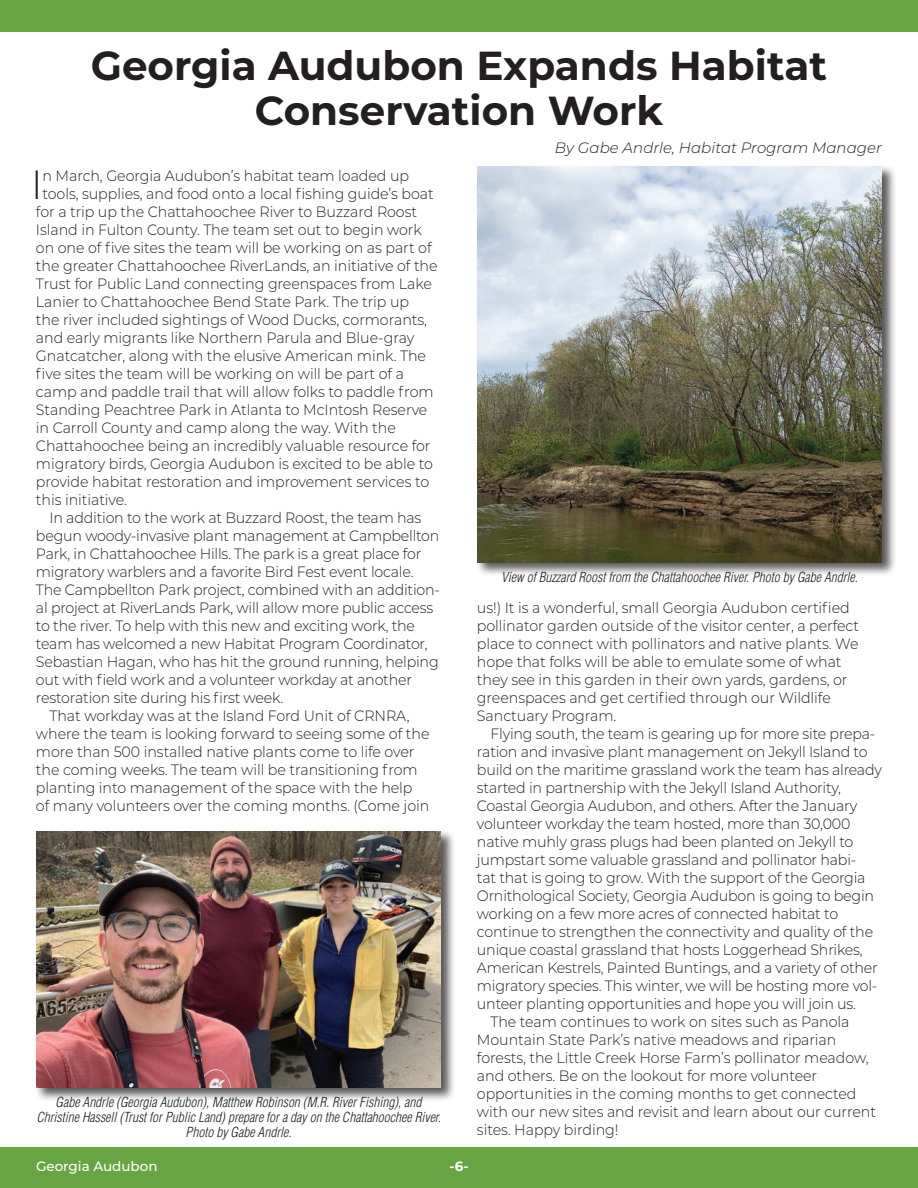
<style>
.page{position:relative;width:918px;height:1188px;background:#fff}
.page>*{position:absolute;margin:0;border:0;box-sizing:border-box;transform-origin:0 0}
.t1{font:300 40.65px "Montserrat";color:#231f20;scale:.95 1}
.t2{font:700 40.5px/45px "Montserrat";color:#231f20;text-align:center}
.t3{font:300 15px/18px "Montserrat";letter-spacing:-.015em;color:#231f20;scale:.95 1}
.t4{font:italic 300 15px "Montserrat";color:#231f20}
.t5{font:italic 300 condensed 13.5px/15px "Helvetica";color:#231f20;text-align:center}
.t6{font:500 13.5px "Montserrat";color:#fff}
.t7{font:700 13.5px "Montserrat";color:#fff}
</style>
<div class="page">
<div style="left:0;top:1148px;width:918px;height:40px;background:#69a442"></div>
<div style="left:0;top:0;width:918px;height:32px;background:#69a442"></div>
<div style="left:34px;top:829px;width:421px;height:273px;background:#231f20;opacity:.75"></div>
<img style="left:36px;top:831px;width:405px;height:257px">
<div style="left:475px;top:165px;width:421px;height:412px;background:#231f20;opacity:.75"></div>
<img style="left:477px;top:166px;width:405px;height:396px">
<h2 class="t2" style="left:91px;top:41px;width:738px">Georgia Audubon Expands Habitat<br>Conservation Work</h2>
<p class="t4" style="left:555px;top:138px;width:329px">By Gabe Andrle, Habitat Program Manager</p>
<h1 class="t1" style="left:31px;top:157px;width:14px">I</h1>
<p class="t3" style="left:42px;top:166px;width:387px">n March, Georgia Audubon’s habitat team loaded up</p>
<p class="t3" style="left:42px;top:184px;width:413px">tools, supplies, and food onto a local fishing guide’s boat</p>
<p class="t3" style="left:36px;top:202px;width:403px">for a trip up the Chattahoochee River to Buzzard Roost</p>
<p class="t3" style="left:36px;top:220px;width:408px">Island in Fulton County. The team set out to begin work</p>
<p class="t3" style="left:36px;top:238px;width:418px">on one of five sites the team will be working on as part of</p>
<p class="t3" style="left:36px;top:256px;width:424px">the greater Chattahoochee RiverLands, an initiative of the</p>
<p class="t3" style="left:36px;top:274px;width:418px">Trust for Public Land connecting greenspaces from Lake</p>
<p class="t3" style="left:36px;top:292px;width:394px">Lanier to Chattahoochee Bend State Park. The trip up</p>
<p class="t3" style="left:36px;top:310px;width:413px">the river included sightings of Wood Ducks, cormorants,</p>
<p class="t3" style="left:36px;top:328px;width:400px">and early migrants like Northern Parula and Blue-gray</p>
<p class="t3" style="left:36px;top:346px;width:412px">Gnatcatcher, along with the elusive American mink. The</p>
<p class="t3" style="left:36px;top:364px;width:389px">five sites the team will be working on will be part of a</p>
<p class="t3" style="left:36px;top:382px;width:420px">camp and paddle trail that will allow folks to paddle from</p>
<p class="t3" style="left:36px;top:400px;width:414px">Standing Peachtree Park in Atlanta to McIntosh Reserve</p>
<p class="t3" style="left:36px;top:418px;width:380px">in Carroll County and camp along the way. With the</p>
<p class="t3" style="left:36px;top:436px;width:417px">Chattahoochee being an incredibly valuable resource for</p>
<p class="t3" style="left:36px;top:454px;width:419px">migratory birds, Georgia Audubon is excited to be able to</p>
<p class="t3" style="left:36px;top:472px;width:415px">provide habitat restoration and improvement services to</p>
<p class="t3" style="left:36px;top:490px;width:97px">this initiative.</p>
<p class="t3" style="left:49px;top:508px;width:393px">In addition to the work at Buzzard Roost, the team has</p>
<p class="t3" style="left:36px;top:526px;width:426px">begun woody-invasive plant management at Campbellton</p>
<p class="t3" style="left:36px;top:544px;width:407px">Park, in Chattahoochee Hills. The park is a great place for</p>
<p class="t3" style="left:36px;top:562px;width:399px">migratory warblers and a favorite Bird Fest event locale.</p>
<p class="t3" style="left:36px;top:580px;width:427px">The Campbellton Park project, combined with an addition-</p>
<p class="t3" style="left:36px;top:598px;width:420px">al project at RiverLands Park, will allow more public access</p>
<p class="t3" style="left:36px;top:616px;width:401px">to the river. To help with this new and exciting work, the</p>
<p class="t3" style="left:36px;top:634px;width:414px">team has welcomed a new Habitat Program Coordinator,</p>
<p class="t3" style="left:36px;top:652px;width:425px">Sebastian Hagan, who has hit the ground running, helping</p>
<p class="t3" style="left:36px;top:670px;width:397px">out with field work and a volunteer workday at another</p>
<p class="t3" style="left:36px;top:688px;width:262px">restoration site during his first week.</p>
<p class="t3" style="left:49px;top:706px;width:381px">That workday was at the Island Ford Unit of CRNRA,</p>
<p class="t3" style="left:36px;top:724px;width:416px">where the team is looking forward to seeing some of the</p>
<p class="t3" style="left:36px;top:742px;width:400px">more than 500 installed native plants come to life over</p>
<p class="t3" style="left:36px;top:760px;width:403px">the coming weeks. The team will be transitioning from</p>
<p class="t3" style="left:36px;top:778px;width:398px">planting into management of the space with the help</p>
<p class="t3" style="left:36px;top:796px;width:416px">of many volunteers over the coming months. (Come join</p>
<p class="t5" style="left:36px;top:1095px;width:406px">Gabe Andrle (Georgia Audubon), Matthew Robinson (M.R. River Fishing), and<br>Christine Hassell (Trust for Public Land) prepare for a day on the Chattahoochee River.<br>Photo by Gabe Andrle.</p>
<p class="t5" style="left:501px;top:570px;width:358px">View of Buzzard Roost from the Chattahoochee River. Photo by Gabe Andrle.</p>
<p class="t3" style="left:477px;top:598px;width:404px">us!) It is a wonderful, small Georgia Audubon certified pollinator garden outside of the visitor center, a perfect place to connect with pollinators and native plants. We hope that folks will be able to emulate some of what they see in this garden in their own yards, gardens, or greenspaces and get certified through our Wildlife Sanctuary Program.</p>
<p class="t3" style="left:490px;top:724px;width:407px">Flying south, the team is gearing up for more site prepa-</p>
<p class="t3" style="left:477px;top:742px;width:413px">ration and invasive plant management on Jekyll Island to</p>
<p class="t3" style="left:477px;top:760px;width:428px">build on the maritime grassland work the team has already</p>
<p class="t3" style="left:477px;top:778px;width:385px">started in partnership with the Jekyll Island Authority,</p>
<p class="t3" style="left:477px;top:796px;width:402px">Coastal Georgia Audubon, and others. After the January</p>
<p class="t3" style="left:477px;top:814px;width:395px">volunteer workday the team hosted, more than 30,000</p>
<p class="t3" style="left:477px;top:832px;width:398px">native muhly grass plugs had been planted on Jekyll to</p>
<p class="t3" style="left:477px;top:850px;width:401px">jumpstart some valuable grassland and pollinator habi-</p>
<p class="t3" style="left:477px;top:868px;width:411px">tat that is going to grow. With the support of the Georgia</p>
<p class="t3" style="left:477px;top:886px;width:420px">Ornithological Society, Georgia Audubon is going to begin</p>
<p class="t3" style="left:477px;top:904px;width:382px">working on a few more acres of connected habitat to</p>
<p class="t3" style="left:477px;top:922px;width:419px">continue to strengthen the connectivity and quality of the</p>
<p class="t3" style="left:477px;top:940px;width:408px">unique coastal grassland that hosts Loggerhead Shrikes,</p>
<p class="t3" style="left:477px;top:958px;width:423px">American Kestrels, Painted Buntings, and a variety of other</p>
<p class="t3" style="left:477px;top:976px;width:423px">migratory species. This winter, we will be hosting more vol-</p>
<p class="t3" style="left:477px;top:994px;width:400px">unteer planting opportunities and hope you will join us.</p>
<p class="t3" style="left:490px;top:1012px;width:379px">The team continues to work on sites such as Panola</p>
<p class="t3" style="left:477px;top:1030px;width:380px">Mountain State Park’s native meadows and riparian</p>
<p class="t3" style="left:477px;top:1048px;width:414px">forests, the Little Creek Horse Farm’s pollinator meadow,</p>
<p class="t3" style="left:477px;top:1066px;width:360px">and others. Be on the lookout for more volunteer</p>
<p class="t3" style="left:477px;top:1084px;width:401px">opportunities in the coming months to get connected</p>
<p class="t3" style="left:477px;top:1102px;width:422px">with our new sites and revisit and learn about our current</p>
<p class="t3" style="left:477px;top:1120px;width:150px">sites. Happy birding!</p>
<p class="t6" style="left:36px;top:1157px;width:123px">Georgia Audubon</p>
<p class="t7" style="left:449px;top:1157px;width:21px">-6-</p>
</div>
